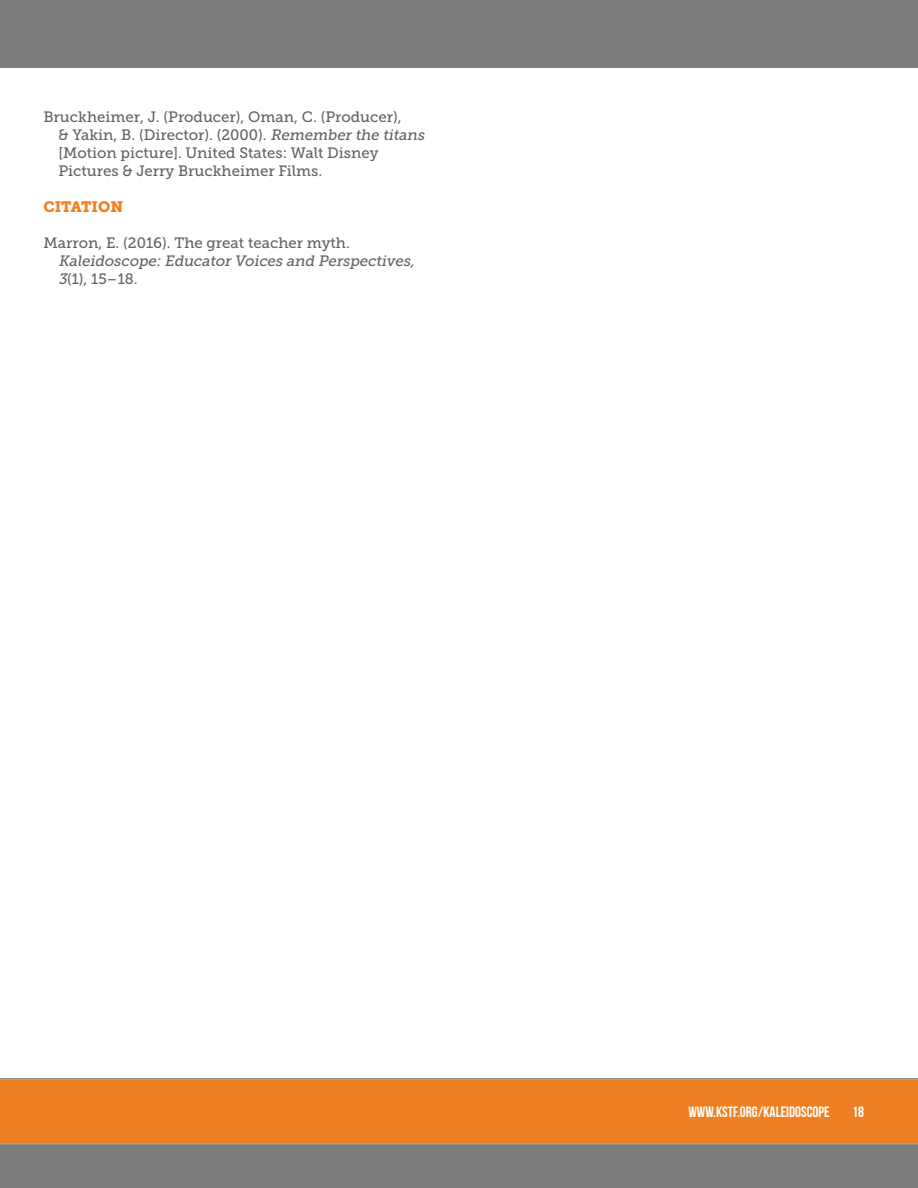
<style>
.page{position:relative;width:918px;height:1188px;background:#fff}
.page>*{position:absolute;margin:0;border:0;box-sizing:border-box;transform-origin:0 0}
.t1{font:15px/18px "Museo Slab 500";color:#636466}
.t2{font:italic 15px/18px "Museo Slab 500";color:#636466}
.t3{font:15px "Bebas Neue";color:#fff}
.t4{font:15px "Museo Slab 900";color:#ee8022}
.s1{font-style:italic}
.s2{font-style:normal}
</style>
<div class="page">
<div style="left:0;top:0;width:918px;height:68px;background:#7c7b7a"></div>
<div style="left:0;top:1078px;width:918px;height:110px;background:#7c7b7a"></div>
<div style="left:0;top:1078px;width:918px;height:66px;background:#ee8022"></div>
<p class="t1" style="left:58px;top:108px;width:370px;text-indent:-15px">Bruckheimer, J. (Producer), Oman, C. (Producer),<br>&amp; Yakin, B. (Director). (2000). <span class="s1">Remember the titans </span>[Motion picture]. United States: Walt Disney Pictures &amp; Jerry Bruckheimer Films.</p>
<p class="t4" style="left:43px;top:198px;width:81px">CITATION</p>
<p class="t1" style="left:43px;top:234px;width:308px">Marron, E. (2016). The great teacher myth.</p>
<p class="t2" style="left:58px;top:252px;width:360px">Kaleidoscope:Educator Voices and Perspectives,<br>3<span class="s2">(1), 15–18.</span></p>
<p class="t3" style="left:688px;top:1104px;width:143px">WWW.KSTF.ORG/KALEIDOSCOPE</p>
<p class="t3" style="left:852px;top:1104px;width:13px">18</p>
</div>
